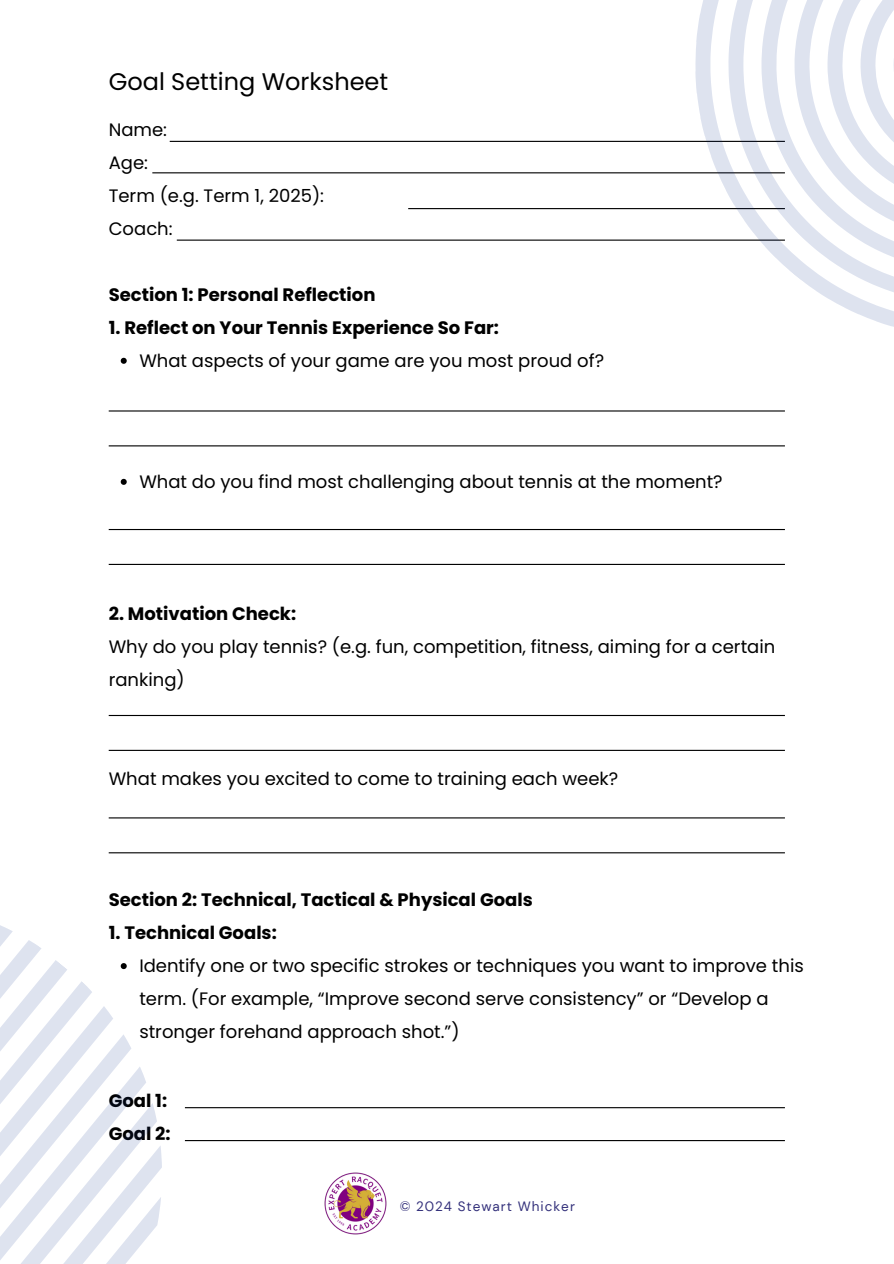
<style>
.page{position:relative;width:894px;height:1264px;background:#fff}
.page>*{position:absolute;margin:0;border:0;box-sizing:border-box;transform-origin:0 0}
.t1{font:24px "Poppins";color:#000}
.t2{font:18px/33px "Poppins";color:#000}
.t3{font:700 18px/33px "Poppins";color:#000}
.t4{font:13.5px "DM Sans";letter-spacing:.075em;color:#34317b}
</style>
<div class="page">
<svg style="left:121px;top:358px;width:6px;height:6px"></svg>
<svg style="left:121px;top:479px;width:6px;height:6px"></svg>
<hr style="left:170px;top:141px;width:614px;height:1px;background:#000">
<hr style="left:152px;top:172px;width:632px;height:1px;background:#000">
<hr style="left:408px;top:208px;width:376px;height:1px;background:#000">
<hr style="left:177px;top:239px;width:607px;height:2px;background:#000">
<hr style="left:109px;top:410px;width:675px;height:1px;background:#000">
<hr style="left:109px;top:445px;width:675px;height:1px;background:#000">
<hr style="left:109px;top:529px;width:675px;height:1px;background:#000">
<hr style="left:109px;top:564px;width:675px;height:1px;background:#000">
<hr style="left:109px;top:715px;width:675px;height:1px;background:#000">
<hr style="left:109px;top:749px;width:675px;height:2px;background:#000">
<hr style="left:109px;top:817px;width:675px;height:1px;background:#000">
<hr style="left:109px;top:852px;width:675px;height:1px;background:#000">
<hr style="left:185px;top:1107px;width:599px;height:1px;background:#000">
<hr style="left:185px;top:1139px;width:599px;height:2px;background:#000">
<img style="left:324px;top:1172px;width:63px;height:63px">
<svg style="left:127px;top:1041px;width:35px;height:221px"></svg>
<svg style="left:0;top:925px;width:127px;height:338px"></svg>
<svg style="left:584px;top:140px;width:201px;height:307px"></svg>
<svg style="left:677px;top:0;width:216px;height:355px"></svg>
<svg style="left:723px;top:0;width:170px;height:308px"></svg>
<p class="t1" style="left:109px;top:64px;width:281px">Goal Setting Worksheet</p>
<p class="t2" style="left:109px;top:113px;width:217px">Name:<br>Age:<br>Term (e.g. Term 1, 2025):<br>Coach:</p>
<p class="t3" style="left:109px;top:278px;width:268px">Section 1: Personal Reflection</p>
<p class="t3" style="left:109px;top:311px;width:392px">1. Reflect on Your Tennis Experience So Far:</p>
<p class="t2" style="left:139px;top:344px;width:466px">What aspects of your game are you most proud of?</p>
<p class="t2" style="left:139px;top:465px;width:584px">What do you find most challenging about tennis at the moment?</p>
<p class="t3" style="left:109px;top:597px;width:189px">2. Motivation Check:</p>
<p class="t2" style="left:109px;top:630px;width:668px">Why do you play tennis? (e.g. fun, competition, fitness, aiming for a certain ranking)</p>
<p class="t2" style="left:109px;top:762px;width:511px">What makes you excited to come to training each week?</p>
<p class="t3" style="left:109px;top:883px;width:425px">Section 2: Technical, Tactical &amp; Physical Goals</p>
<p class="t3" style="left:109px;top:916px;width:169px">1. Technical Goals:</p>
<p class="t2" style="left:139px;top:949px;width:665px">Identify one or two specific strokes or techniques you want to improve this term. (For example, “Improve second serve consistency” or “Develop a stronger forehand approach shot.”)</p>
<p class="t3" style="left:109px;top:1084px;width:63px">Goal 1:<br>Goal 2:</p>
<h1 class="t4" style="left:399px;top:1197px;width:177px">© 2024 Stewart Whicker</h1>
</div>
